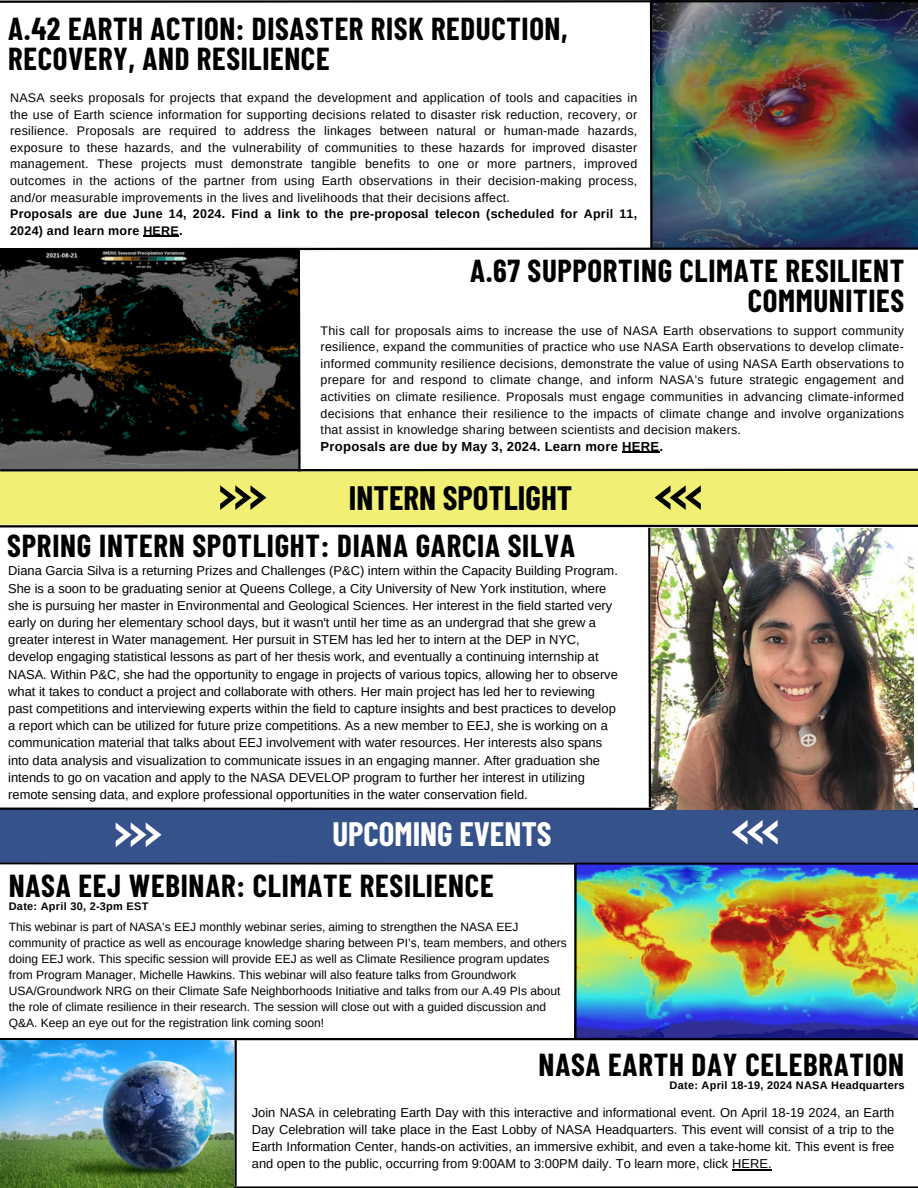
<style>
.page{position:relative;width:918px;height:1188px;background:#fff}
.page>*{position:absolute;margin:0;border:0;box-sizing:border-box;transform-origin:0 0}
.t1{font:700 33px "Barlow Condensed";color:#000}
.t2{font:700 33px "Barlow Condensed";color:#fff}
.t3{font:700 31.05px/30.3px "Barlow Condensed";letter-spacing:.02em;color:#000}
.t4{font:700 13.05px "Arimo";letter-spacing:.02em;color:#000}
.t5{font:12.9px/17.2px "Arimo";color:#000}
.t6{font:12.45px/16.6px "Arimo";letter-spacing:.02em;color:#000;text-align:justify}
.t7{font:700 12.45px/16.6px "Arimo";letter-spacing:.02em;color:#000}
.t8{font:12px/16px "Arimo";color:#000}
.t9{font:700 10.95px "Arimo";letter-spacing:.025em;color:#000}
</style>
<div class="page">
<img style="left:653px;top:4px;width:265px;height:242px">
<svg style="left:0;top:0;width:918px;height:4px"></svg>
<div style="left:0;top:474px;width:918px;height:50px;background:#f1f075"></div>
<svg style="left:220px;top:485px;width:46px;height:25px"></svg>
<svg style="left:655px;top:485px;width:46px;height:25px"></svg>
<hr style="left:650px;top:1px;width:3px;height:247px;background:#000">
<img style="left:577px;top:865px;width:341px;height:173px">
<hr style="left:0;top:1038px;width:918px;height:2px;background:#000">
<hr style="left:0;top:1186px;width:918px;height:2px;background:#000">
<hr style="left:234px;top:1040px;width:3px;height:146px;background:#000">
<svg style="left:0;top:524px;width:918px;height:284px"></svg>
<hr style="left:0;top:862px;width:918px;height:3px;background:#000">
<div style="left:0;top:810px;width:918px;height:52px;background:#36528b"></div>
<svg style="left:116px;top:822px;width:46px;height:25px"></svg>
<svg style="left:732px;top:820px;width:45px;height:25px"></svg>
<hr style="left:0;top:808px;width:918px;height:2px;background:#000">
<img style="left:0;top:1040px;width:234px;height:148px">
<svg style="left:0;top:246px;width:918px;height:228px"></svg>
<img style="left:651px;top:528px;width:263px;height:281px">
<hr style="left:574px;top:864px;width:3px;height:175px;background:#000">
<hr style="left:622px;top:452px;width:37px;height:1px;background:#000">
<hr style="left:143px;top:236px;width:36px;height:1px;background:#000">
<hr style="left:732px;top:1169px;width:40px;height:2px;background:#000">
<h2 class="t3" style="left:8px;top:12px;width:561px">A.42 EARTH ACTION: DISASTER RISK REDUCTION,<br>RECOVERY, AND RESILIENCE</h2>
<p class="t6" style="left:10px;top:89px;width:629px">NASA seeks proposals for projects that expand the development and application of tools and capacities in the use of Earth science information for supporting decisions related to disaster risk reduction, recovery, or resilience. Proposals are required to address the linkages between natural or human-made hazards, exposure to these hazards, and the vulnerability of communities to these hazards for improved disaster management. These projects must demonstrate tangible benefits to one or more partners, improved outcomes in the actions of the partner from using Earth observations in their decision-making process, and/or measurable improvements in the lives and livelihoods that their decisions affect.</p>
<p class="t7" style="left:10px;top:205px;width:629px">Proposals are due June 14, 2024. Find a link to the pre-proposal telecon (scheduled for April 11,<br>2024) and learn more HERE.</p>
<h2 class="t3" style="left:470px;top:254px;width:436px;text-align:right">A.67 SUPPORTING CLIMATE RESILIENT<br>COMMUNITIES</h2>
<p class="t6" style="left:321px;top:322px;width:585px">This call for proposals aims to increase the use of NASA Earth observations to support community resilience, expand the communities of practice who use NASA Earth observations to develop climate&shy;informed community resilience decisions, demonstrate the value of using NASA Earth observations to prepare for and respond to climate change, and inform NASA’s future strategic engagement and activities on climate resilience. Proposals must engage communities in advancing climate-informed decisions that enhance their resilience to the impacts of climate change and involve organizations that assist in knowledge sharing between scientists and decision makers.</p>
<p class="t4" style="left:321px;top:439px;width:344px">Proposals are due by May 3, 2024. Learn more HERE.</p>
<h1 class="t1" style="left:349px;top:477px;width:225px">INTERN SPOTLIGHT</h1>
<h2 class="t3" style="left:7px;top:529px;width:569px">SPRING INTERN SPOTLIGHT: DIANA GARCIA SILVA</h2>
<p class="t5" style="left:8px;top:562px;width:611px">Diana Garcia Silva is a returning Prizes and Challenges (P&amp;C) intern within the Capacity Building Program.<br>She is a soon to be graduating senior at Queens College, a City University of New York institution, where she is pursuing her master in Environmental and Geological Sciences. Her interest in the field started very early on during her elementary school days, but it wasn't until her time as an undergrad that she grew a greater interest in Water management. Her pursuit in STEM has led her to intern at the DEP in NYC, develop engaging statistical lessons as part of her thesis work, and eventually a continuing internship at NASA. Within P&amp;C, she had the opportunity to engage in projects of various topics, allowing her to observe what it takes to conduct a project and collaborate with others. Her main project has led her to reviewing past competitions and interviewing experts within the field to capture insights and best practices to develop a report which can be utilized for future prize competitions. As a new member to EEJ, she is working on a communication material that talks about EEJ involvement with water resources. Her interests also spans into data analysis and visualization to communicate issues in an engaging manner. After graduation she intends to go on vacation and apply to the NASA DEVELOP program to further her interest in utilizing remote sensing data, and explore professional opportunities in the water conservation field.</p>
<h1 class="t2" style="left:332px;top:813px;width:221px">UPCOMING EVENTS</h1>
<h2 class="t3" style="left:9px;top:870px;width:486px">NASA EEJ WEBINAR: CLIMATE RESILIENCE</h2>
<p class="t9" style="left:9px;top:900px;width:141px">Date: April 30, 2-3pm EST</p>
<p class="t8" style="left:9px;top:919px;width:559px">This webinar is part of NASA’s EEJ monthly webinar series, aiming to strengthen the NASA EEJ community of practice as well as encourage knowledge sharing between PI’s, team members, and others doing EEJ work. This specific session will provide EEJ as well as Climate Resilience program updates from Program Manager, Michelle Hawkins. This webinar will also feature talks from Groundwork USA/Groundwork NRG on their Climate Safe Neighborhoods Initiative and talks from our A.49 PIs about the role of climate resilience in their research. The session will close out with a guided discussion and Q&amp;A. Keep an eye out for the registration link coming soon!</p>
<h2 class="t3" style="left:539px;top:1049px;width:367px">NASA EARTH DAY CELEBRATION</h2>
<p class="t9" style="left:670px;top:1079px;width:237px">Date: April 18-19, 2024 NASA Headquarters</p>
<p class="t5" style="left:252px;top:1104px;width:644px;text-align:justify">Join NASA in celebrating Earth Day with this interactive and informational event. On April 18-19 2024, an Earth Day Celebration will take place in the East Lobby of NASA Headquarters. This event will consist of a trip to the Earth Information Center, hands-on activities, an immersive exhibit, and even a take-home kit. This event is free and open to the public, occurring from 9:00AM to 3:00PM daily. To learn more, click HERE.</p>
</div>
